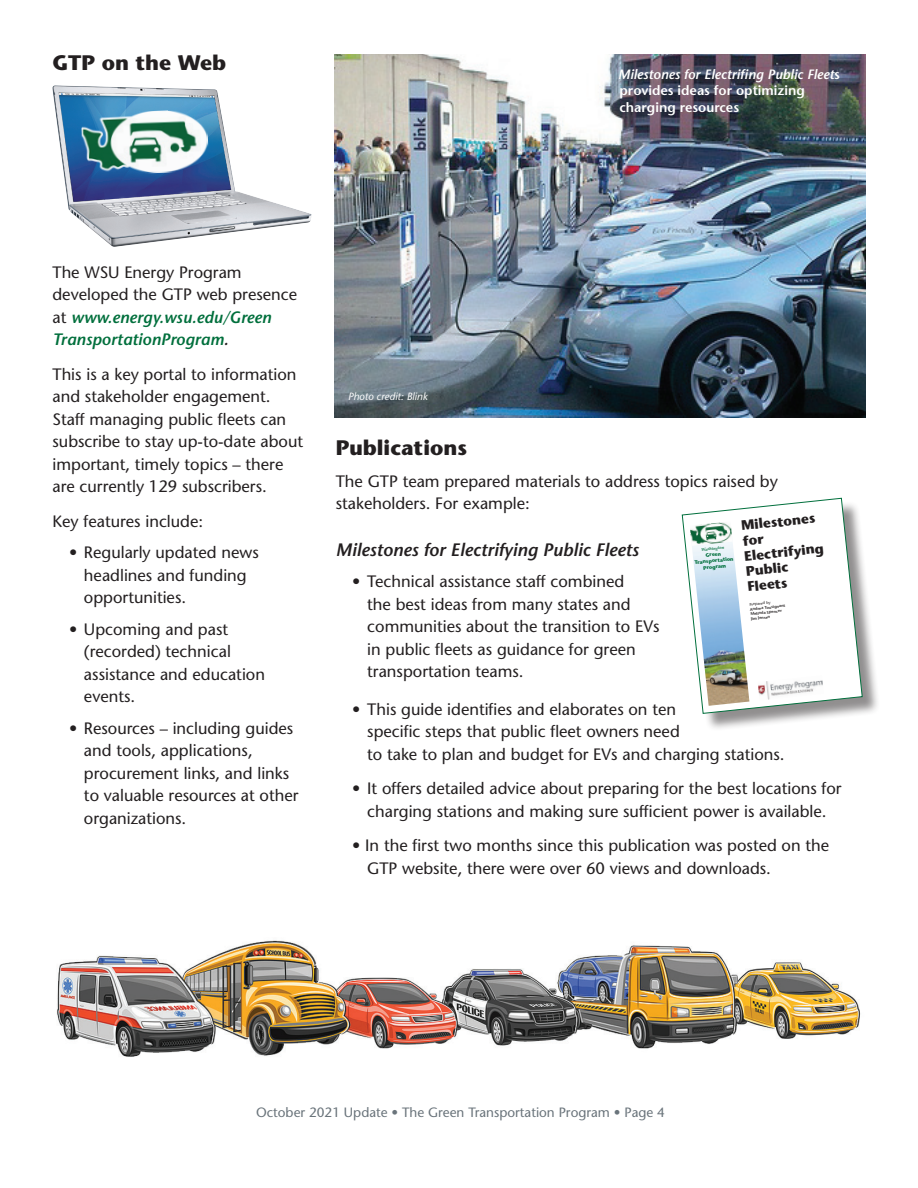
<style>
.page{position:relative;width:918px;height:1188px;background:#fff}
.page>*{position:absolute;margin:0;border:0;box-sizing:border-box;transform-origin:0 0}
.t1{font:700 21px "Stone Sans Std";color:#231f20}
.t2{font:italic 600 18px "Stone Sans Std";color:#231f20}
.t3{font:500 16.5px/22.5px "Stone Sans Std";color:#231f20}
.t4{font:700 13.65px/15.5px "Stone Sans Std";color:#231f20}
.t5{font:600 13.5px/16.5px "Stone Sans Std";color:#fff}
.t6{font:500 13.5px "Stone Sans Std";color:#6a747b}
.t7{font:italic 500 10.5px "Stone Sans Std";color:#fff}
.t8{font:700 5.1px/6.1px "Stone Sans Std";color:#006f3c;text-align:center}
.t9{font:600 4.05px/4.8px "Stone Sans Std";color:#231f20}
.t10{font:italic 600 4.05px "Stone Serif Std";color:#006f3c}
.t11{font:500 4.05px "Stone Sans Std";color:#231f20}
.s1{font-style:italic}
.s2{font-weight:600;font-style:italic;color:#006f3c}
.s3{font-weight:600;font-style:italic}
</style>
<div class="page">
<img style="left:57px;top:940px;width:804px;height:117px">
<img style="left:334px;top:54px;width:532px;height:364px">
<img style="left:52px;top:86px;width:259px;height:161px">
<img style="left:81px;top:109px;width:128px;height:67px">
<div style="left:684px;top:500px;width:196px;height:231px;background:#231f20;opacity:.5"></div>
<svg style="left:682px;top:498px;width:181px;height:216px"></svg>
<img style="left:690px;top:523px;width:59px;height:183px">
<img style="left:758px;top:675px;width:66px;height:25px">
<img style="left:690px;top:521px;width:43px;height:25px">
<p class="t1" style="left:52px;top:50px;width:175px">GTP on the Web</p>
<p class="t5" style="left:618px;top:66px;width:223px"><span class="s1">Milestones for Electrifing Public Fleet</span>s provides ideas for optimizing charging resources</p>
<p class="t3" style="left:52px;top:261px;width:246px">The WSU Energy Program developed the GTP web presence at <span class="s2">www.energy.wsu.edu/Green<br>TransportationProgram</span><span class="s3">.</span></p>
<p class="t3" style="left:52px;top:363px;width:252px">This is a key portal to information and stakeholder engagement.<br>Staff managing public fleets can subscribe to stay up-to-date about important, timely topics – there are currently 129 subscribers.</p>
<p class="t3" style="left:52px;top:510px;width:152px">Key features include:</p>
<p class="t3" style="left:84px;top:541px;width:176px;text-indent:-15px">• Regularly updated news headlines and funding opportunities.</p>
<p class="t3" style="left:84px;top:618px;width:183px;text-indent:-15px">• Upcoming and past (recorded) technical assistance and education events.</p>
<p class="t3" style="left:84px;top:717px;width:216px;text-indent:-15px">• Resources – including guides and tools, applications, procurement links, and links to valuable resources at other organizations.</p>
<p class="t7" style="left:348px;top:390px;width:81px">Photo credit: Blink</p>
<p class="t1" style="left:336px;top:435px;width:133px">Publications</p>
<p class="t3" style="left:336px;top:470px;width:444px">The GTP team prepared materials to address topics raised by stakeholders. For example:</p>
<p class="t2" style="left:336px;top:538px;width:304px">Milestones for Electrifying Public Fleets</p>
<p class="t3" style="left:367px;top:570px;width:294px;text-indent:-15px">• Technical assistance staff combined<br>the best ideas from many states and communities about the transition to EVs in public fleets as guidance for green transportation teams.</p>
<p class="t3" style="left:367px;top:698px;width:419px;text-indent:-15px">• This guide identifies and elaborates on ten<br>specific steps that public fleet owners need<br>to take to plan and budget for EVs and charging stations.</p>
<p class="t3" style="left:352px;top:777px;width:491px;text-align:center">• It offers detailed advice about preparing for the best locations for charging stations and making sure sufficient power is available.</p>
<p class="t3" style="left:367px;top:834px;width:463px;text-indent:-15px">• In the first two months since this publication was posted on the<br>GTP website, there were over 60 views and downloads.</p>
<p class="t4" style="left:740px;top:518px;width:81px;rotate:-6deg">Milestones for<br>Electrifying<br>Public<br>Fleets</p>
<p class="t11" style="left:749px;top:602px;width:23px;rotate:-6deg">Prepared by</p>
<p class="t9" style="left:750px;top:607px;width:37px;rotate:-6deg">Andrea Tousignant<br>Melinda Spencer<br>Jim Jensen</p>
<p class="t10" style="left:701px;top:547px;width:24px;rotate:-6deg">Washington</p>
<p class="t8" style="left:694px;top:553px;width:41px;rotate:-6deg">Green<br>Transportation<br>Program</p>
<p class="t6" style="left:256px;top:1104px;width:410px">October 2021 Update • The Green Transportation Program • Page 4</p>
</div>
